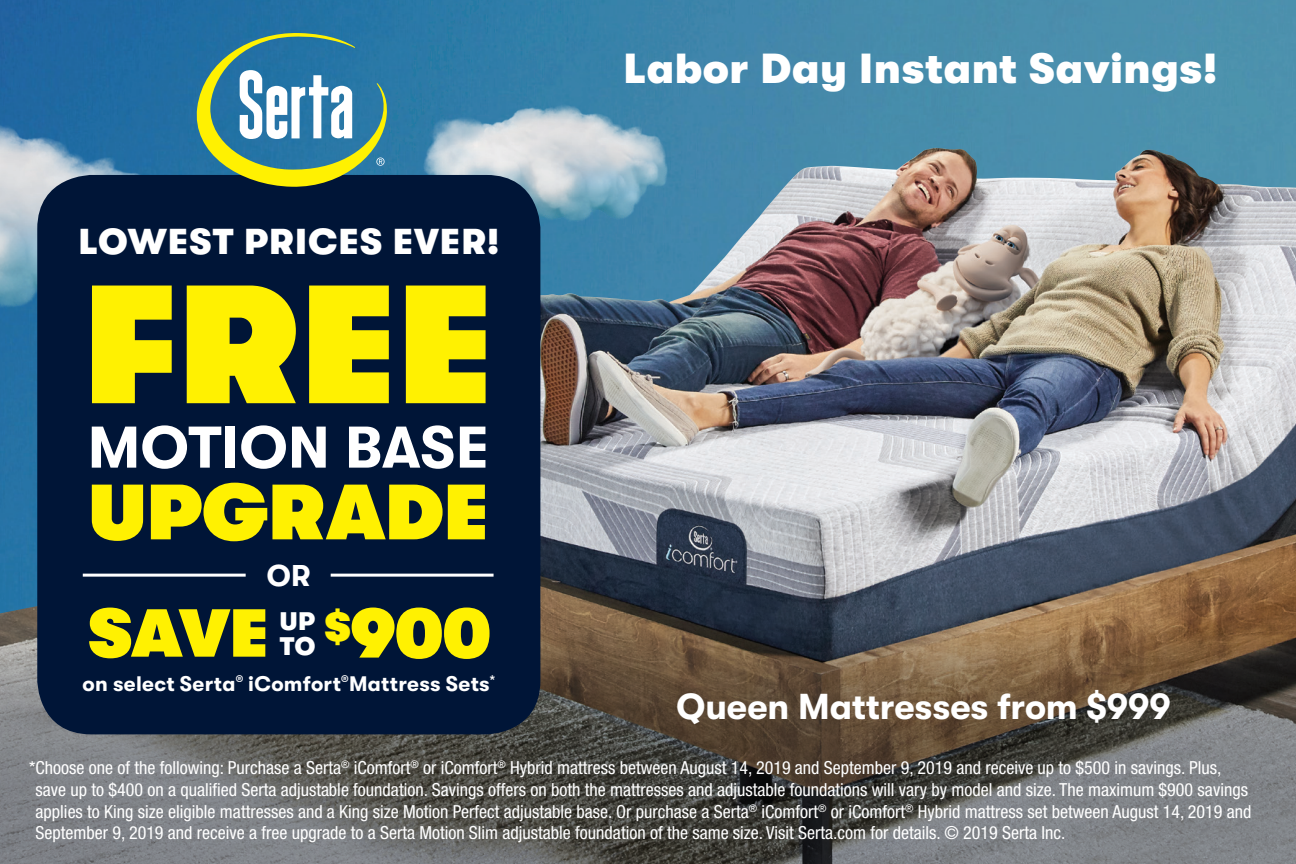
<style>
.page{position:relative;width:1296px;height:864px;background:#fff}
.page>*{position:absolute;margin:0;border:0;box-sizing:border-box;transform-origin:0 0}
.t1{font:800 168px "GT Walsheim Pro";color:#fff101}
.t2{font:800 78.3px "GT Walsheim Pro";letter-spacing:.005em;color:#fff101}
.t3{font:800 69px "GT Walsheim Pro";color:#fff101}
.t4{font:800 67.8px "GT Walsheim Pro";color:#fff101}
.t5{font:700 58.5px "GT Walsheim Pro";color:#fff}
.t6{font:900 42px "GT Walsheim Pro";letter-spacing:.015em;color:#fff}
.t7{font:700 36px "GT Walsheim Pro";letter-spacing:-.005em;color:#fff}
.t8{font:900 36px "GT Walsheim Pro";letter-spacing:.03em;color:#fff}
.t9{font:700 30px "GT Walsheim Pro";color:#fff}
.t10{font:900 25.5px/25.5px "GT Walsheim Pro";color:#fff}
.t11{font:700 21px "GT Walsheim Pro";letter-spacing:.015em;color:#fff}
.t12{font:condensed 18px/21.6px "Helvetica Neue LT Std";color:#fff}
</style>
<div class="page">
<img style="left:0;top:0;width:1296px;height:624px">
<img style="left:387px;top:148px;width:548px;height:195px">
<svg style="left:0;top:624px;width:1296px;height:240px;background:#635e57"></svg>
<img style="left:0;top:111px;width:164px;height:198px">
<img style="left:417px;top:97px;width:255px;height:126px">
<div style="left:37px;top:175px;width:503px;height:559px;background:#001537;border-radius:54px"></div>
<svg style="left:197px;top:33px;width:190px;height:154px"></svg>
<hr style="left:83px;top:574px;width:163px;height:3px;background:#fff">
<hr style="left:331px;top:574px;width:163px;height:3px;background:#fff">
<h3 class="t8" style="left:78px;top:222px;width:422px">LOWEST PRICES EVER!</h3>
<h1 class="t1" style="left:83px;top:252px;width:413px">FREE</h1>
<h3 class="t5" style="left:88px;top:415px;width:403px">MOTION BASE</h3>
<h2 class="t2" style="left:89px;top:469px;width:401px">UPGRADE</h2>
<h3 class="t9" style="left:267px;top:558px;width:46px">OR</h3>
<h3 class="t4" style="left:89px;top:596px;width:182px">SAVE</h3>
<h3 class="t10" style="left:280px;top:608px;width:37px">UP<br>TO</h3>
<h3 class="t3" style="left:325px;top:595px;width:168px"><sup>$</sup>900</h3>
<h3 class="t6" style="left:623px;top:45px;width:595px">Labor Day Instant Savings!</h3>
<p class="t11" style="left:83px;top:672px;width:414px">on select Serta<sup>®</sup> iComfort<sup>®</sup>Mattress Sets<sup>*</sup></p>
<h3 class="t7" style="left:677px;top:686px;width:496px">Queen Mattresses from $999</h3>
<p class="t12" style="left:35px;top:757px;width:1218px;text-indent:-6px">*Choose one of the following: Purchase a Serta<sup>®</sup> iComfort<sup>®</sup> or iComfort<sup>®</sup> Hybrid mattress between August 14, 2019 and September 9, 2019 and receive up to $500 in savings. Plus, save up to $400 on a qualified Serta adjustable foundation. Savings offers on both the mattresses and adjustable foundations will vary by model and size. The maximum $900 savings applies to King size eligible mattresses and a King size Motion Perfect adjustable base. Or purchase a Serta<sup>®</sup> iComfort<sup>®</sup> or iComfort<sup>®</sup> Hybrid mattress set between August 14, 2019 and September 9, 2019 and receive a free upgrade to a Serta Motion Slim adjustable foundation of the same size. Visit Serta.com for details. © 2019 Serta Inc.</p>
</div>
